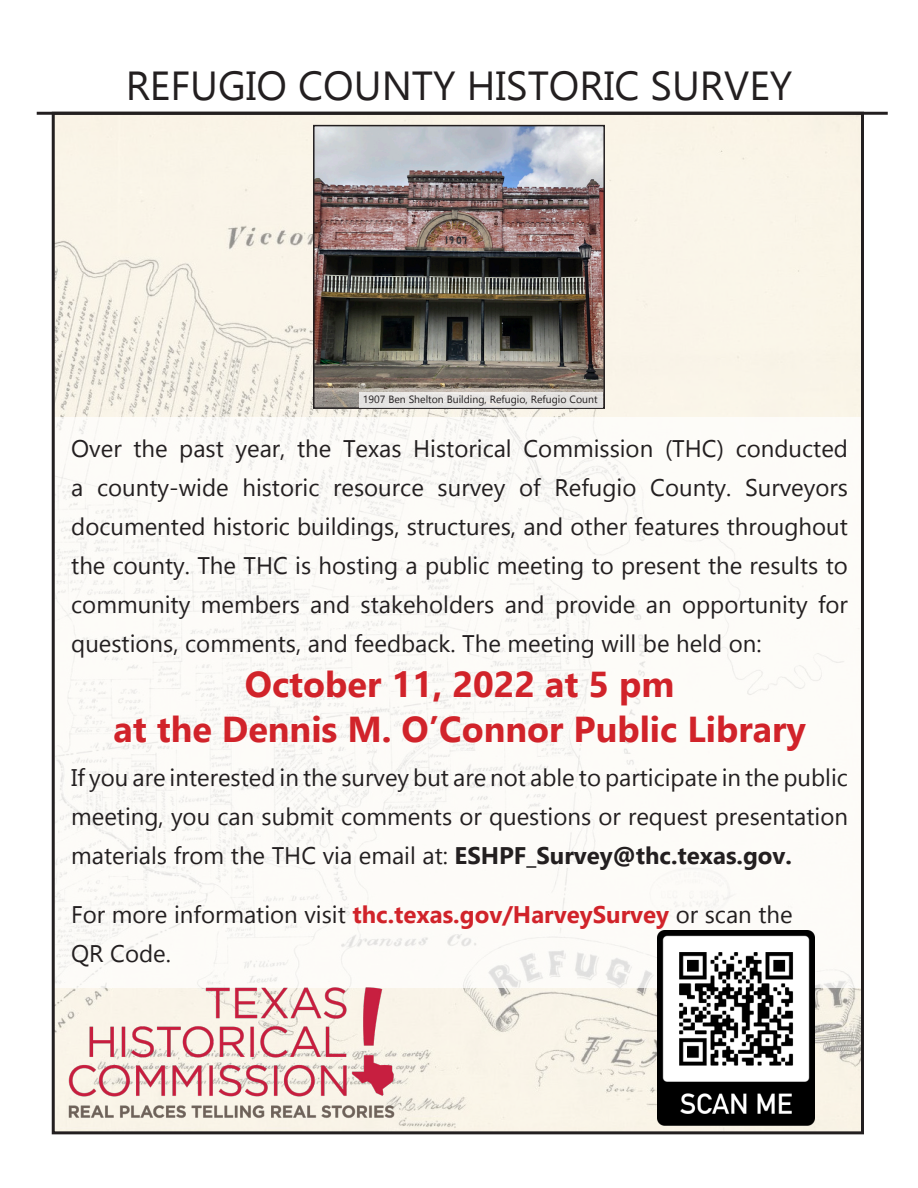
<style>
.page{position:relative;width:918px;height:1188px;background:#fff}
.page>*{position:absolute;margin:0;border:0;box-sizing:border-box;transform-origin:0 0}
.t1{font:40.5px "Gadugi";color:#231f20}
.t2{font:700 36px/45px "Gadugi";color:#d1232a;text-align:center}
.t3{font:24px/39px "Gadugi";color:#231f20;text-align:justify}
.t4{font:10.5px "Gadugi";color:#231f20}
.s1{font-weight:700}
.s2{font-weight:700;color:#d1232a}
</style>
<div class="page">
<img style="left:56px;top:116px;width:804px;height:1014px">
<div style="left:54px;top:417px;width:810px;height:570px;background:#fdfbf8"></div>
<hr style="left:37px;top:112px;width:851px;height:3px;background:#231f20">
<img style="left:63px;top:981px;width:337px;height:144px">
<img style="left:316px;top:128px;width:286px;height:278px">
<div style="left:313px;top:125px;width:292px;height:284px;border:2px solid #231f20"></div>
<img style="left:657px;top:930px;width:158px;height:195px">
<div style="left:360px;top:392px;width:243px;height:15px;background:#e5e3e2"></div>
<p class="t1" style="left:126px;top:61px;width:668px">REFUGIO COUNTY HISTORIC SURVEY</p>
<p class="t4" style="left:363px;top:393px;width:236px">1907 Ben Shelton Building, Refugio, Refugio Count</p>
<p class="t3" style="left:71px;top:429px;width:778px">Over the past year, the Texas Historical Commission (THC) conducted a county-wide historic resource survey of Refugio County. Surveyors documented historic buildings, structures, and other features throughout the county. The THC is hosting a public meeting to present the results to community members and stakeholders and provide an opportunity for questions, comments, and feedback. The meeting will be held on:</p>
<p class="t2" style="left:113px;top:662px;width:694px">October 11, 2022 at 5 pm<br>at the Dennis M. O’Connor Public Library</p>
<p class="t3" style="left:71px;top:758px;width:778px">If you are interested in the survey but are not able to participate in the public meeting, you can submit comments or questions or request presentation materials from the THC via email at: <span class="s1">ESHPF_Survey@thc.texas.gov.</span></p>
<p class="t3" style="left:71px;top:895px;width:723px">For more information visit <span class="s2">thc.texas.gov/HarveySurvey</span> or scan the<br>QR Code.</p>
</div>
